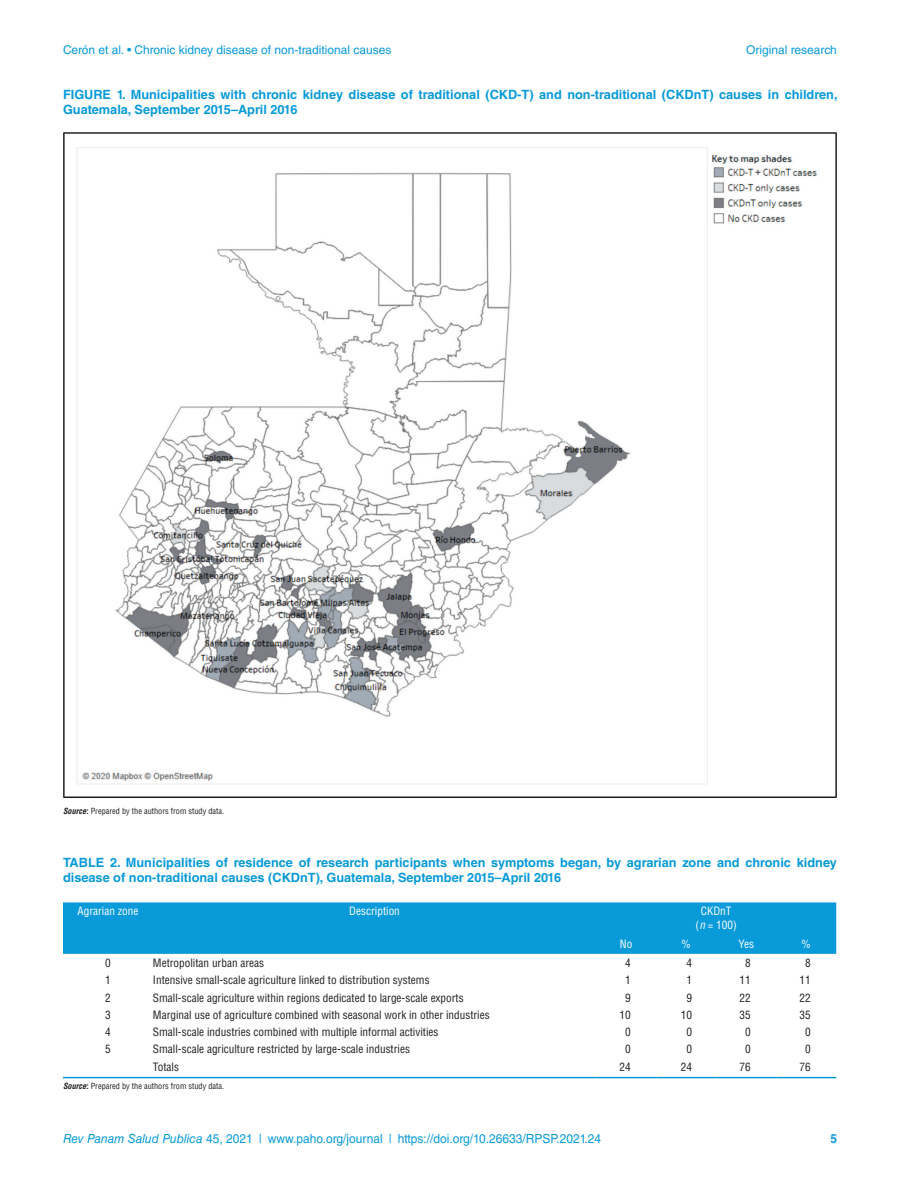
<style>
.page{position:relative;width:918px;height:1188px;background:#fff}
.page>*{position:absolute;margin:0;border:0;box-sizing:border-box;transform-origin:0 0}
.t1{font:700 12.75px/15px "Helvetica LT Std";color:#089ad9}
.t2{font:12.6px "Helvetica LT Std";color:#089ad9;scale:.95 1}
.t3{font:700 12.6px "Helvetica LT Std";color:#089ad9;scale:.95 1}
.t4{font:12px "Helvetica LT Std";color:#089ad9}
.t5{font:condensed 11.25px "Helvetica LT Std";color:#231f20}
.t6{font:condensed 11.25px/13.5px "Helvetica LT Std";color:#fff;text-align:center}
.t7{font:condensed 8.25px "Helvetica LT Std";color:#231f20}
.s1{font-weight:700;font-style:italic}
.s2{font-weight:700}
.s3{font-style:italic}
</style>
<div class="page">
<img style="left:63px;top:132px;width:774px;height:666px">
<div style="left:63px;top:902px;width:773px;height:52px;background:#089ad9"></div>
<hr style="left:63px;top:1077px;width:90px;height:1px;background:#089ad9">
<hr style="left:153px;top:1077px;width:443px;height:1px;background:#089ad9">
<hr style="left:596px;top:1077px;width:60px;height:1px;background:#089ad9">
<hr style="left:656px;top:1077px;width:60px;height:1px;background:#089ad9">
<hr style="left:716px;top:1077px;width:60px;height:1px;background:#089ad9">
<hr style="left:776px;top:1077px;width:60px;height:1px;background:#089ad9">
<p class="t4" style="left:63px;top:43px;width:330px">Cerón et al. • Chronic kidney disease of non-traditional causes</p>
<p class="t4" style="left:746px;top:43px;width:92px">Original research</p>
<p class="t1" style="left:63px;top:87px;width:776px">FIGURE 1. Municipalities with chronic kidney disease of traditional (CKD-T) and non-traditional (CKDnT) causes in children,<br>Guatemala, September 2015–April 2016</p>
<p class="t7" style="left:63px;top:806px;width:163px"><span class="s1">Source</span><span class="s2">:</span> Prepared by the authors from study data.</p>
<p class="t1" style="left:63px;top:855px;width:776px">TABLE 2. Municipalities of residence of research participants when symptoms began, by agrarian zone and chronic kidney disease of non-traditional causes (CKDnT), Guatemala, September 2015–April 2016</p>
<p class="t6" style="left:78px;top:904px;width:62px">Agrarian zone</p>
<p class="t6" style="left:349px;top:904px;width:52px">Description</p>
<p class="t6" style="left:696px;top:904px;width:43px">CKDnT (<span class="s3">n</span> = 100)</p>
<p class="t6" style="left:620px;top:937px;width:14px">No</p>
<p class="t6" style="left:682px;top:937px;width:11px">%</p>
<p class="t6" style="left:738px;top:937px;width:17px">Yes</p>
<p class="t6" style="left:802px;top:937px;width:11px">%</p>
<p class="t5" style="left:105px;top:956px;width:7px">0</p>
<p class="t5" style="left:153px;top:956px;width:113px">Metropolitan urban areas</p>
<p class="t5" style="left:625px;top:956px;width:7px">4</p>
<p class="t5" style="left:687px;top:956px;width:7px">4</p>
<p class="t5" style="left:745px;top:956px;width:7px">8</p>
<p class="t5" style="left:805px;top:956px;width:7px">8</p>
<p class="t5" style="left:105px;top:973px;width:7px">1</p>
<p class="t5" style="left:153px;top:973px;width:278px">Intensive small-scale agriculture linked to distribution systems</p>
<p class="t5" style="left:625px;top:973px;width:7px">1</p>
<p class="t5" style="left:687px;top:973px;width:7px">1</p>
<p class="t5" style="left:739px;top:973px;width:13px">11</p>
<p class="t5" style="left:799px;top:973px;width:13px">11</p>
<p class="t5" style="left:105px;top:991px;width:7px">2</p>
<p class="t5" style="left:153px;top:991px;width:312px">Small-scale agriculture within regions dedicated to large-scale exports</p>
<p class="t5" style="left:625px;top:991px;width:7px">9</p>
<p class="t5" style="left:687px;top:991px;width:7px">9</p>
<p class="t5" style="left:739px;top:991px;width:13px">22</p>
<p class="t5" style="left:799px;top:991px;width:13px">22</p>
<p class="t5" style="left:105px;top:1008px;width:7px">3</p>
<p class="t5" style="left:153px;top:1008px;width:338px">Marginal use of agriculture combined with seasonal work in other industries</p>
<p class="t5" style="left:619px;top:1008px;width:13px">10</p>
<p class="t5" style="left:681px;top:1008px;width:13px">10</p>
<p class="t5" style="left:739px;top:1008px;width:13px">35</p>
<p class="t5" style="left:799px;top:1008px;width:13px">35</p>
<p class="t5" style="left:105px;top:1025px;width:7px">4</p>
<p class="t5" style="left:153px;top:1025px;width:287px">Small-scale industries combined with multiple informal activities</p>
<p class="t5" style="left:625px;top:1025px;width:7px">0</p>
<p class="t5" style="left:687px;top:1025px;width:7px">0</p>
<p class="t5" style="left:745px;top:1025px;width:7px">0</p>
<p class="t5" style="left:805px;top:1025px;width:7px">0</p>
<p class="t5" style="left:105px;top:1042px;width:7px">5</p>
<p class="t5" style="left:153px;top:1042px;width:259px">Small-scale agriculture restricted by large-scale industries</p>
<p class="t5" style="left:625px;top:1042px;width:7px">0</p>
<p class="t5" style="left:687px;top:1042px;width:7px">0</p>
<p class="t5" style="left:745px;top:1042px;width:7px">0</p>
<p class="t5" style="left:805px;top:1042px;width:7px">0</p>
<p class="t5" style="left:153px;top:1059px;width:28px">Totals</p>
<p class="t5" style="left:619px;top:1059px;width:13px">24</p>
<p class="t5" style="left:681px;top:1059px;width:13px">24</p>
<p class="t5" style="left:739px;top:1059px;width:13px">76</p>
<p class="t5" style="left:799px;top:1059px;width:13px">76</p>
<p class="t7" style="left:63px;top:1081px;width:163px"><span class="s1">Source</span><span class="s2">:</span> Prepared by the authors from study data.</p>
<p class="t2" style="left:63px;top:1131px;width:568px"><span class="s3">Rev Panam Salud Publica</span> 45, 2021 | www.paho.org/journal | https://doi.org/10.26633/RPSP.2021.24</p>
<p class="t3" style="left:830px;top:1131px;width:9px">5</p>
</div>
